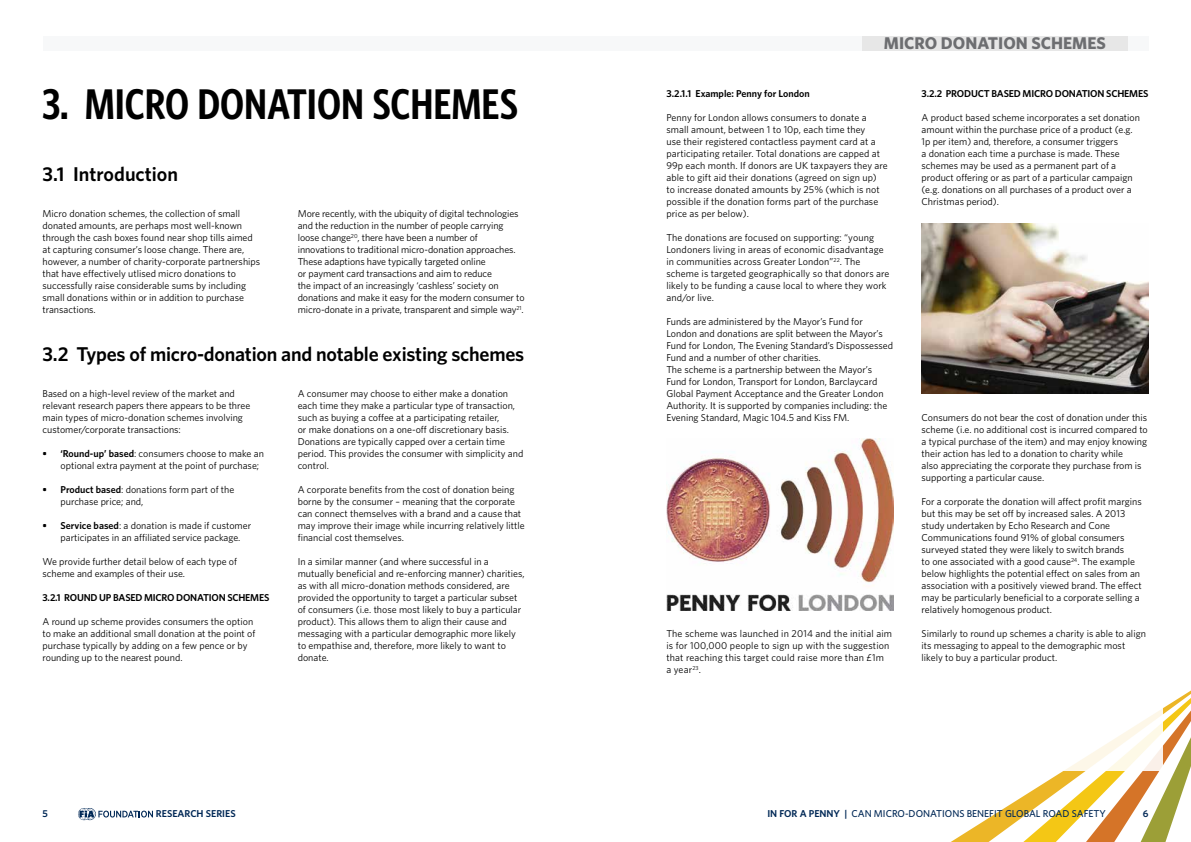
<style>
.page{position:relative;width:1191px;height:842px;background:#fff}
.page>*{position:absolute;margin:0;border:0;box-sizing:border-box;transform-origin:0 0}
.t1{font:600 43px "Whitney Condensed";color:#000}
.t2{font:600 20px "Whitney";letter-spacing:-.01em;color:#000}
.t3{font:700 17px "Whitney";color:#6d6e71}
.t4{font:10px/12px "Whitney";color:#000}
.t5{font:600 10px "Whitney";letter-spacing:-.02em;color:#000}
.t6{font:500 10px "Whitney";color:#002856}
.t7{font:600 10px "Whitney";color:#000}
.t8{font:600 10px "Whitney";color:#002856}
.s1{font-weight:600}
</style>
<div class="page">
<svg style="left:951px;top:690px;width:240px;height:152px"></svg>
<svg style="left:78px;top:808px;width:75px;height:12px"></svg>
<div style="left:43px;top:36px;width:1105px;height:14px;background:#f7f8f9"></div>
<div style="left:862px;top:36px;width:265px;height:14px;background:#e7e7e7"></div>
<div style="left:652px;top:670px;width:510px;height:101px;background:#fff"></div>
<img style="left:666px;top:439px;width:227px;height:171px">
<img style="left:921px;top:223px;width:227px;height:171px">
<h1 class="t1" style="left:43px;top:77px;width:477px">3. MICRO DONATION SCHEMES</h1>
<h2 class="t2" style="left:43px;top:161px;width:137px">3.1 Introduction</h2>
<p class="t4" style="left:43px;top:207px;width:219px">Micro donation schemes, the collection of small donated amounts, are perhaps most well-known through the cash boxes found near shop tills aimed at capturing consumer’s loose change. There are, however, a number of charity-corporate partnerships that have effectively utlised micro donations to successfully raise considerable sums by including small donations within or in addition to purchase transactions.</p>
<p class="t4" style="left:298px;top:207px;width:228px">More recently, with the ubiquity of digital technologies and the reduction in the number of people carrying loose change<sup>20</sup>, there have been a number of innovations to traditional micro-donation approaches.<br>These adaptions have typically targeted online<br>or payment card transactions and aim to reduce<br>the impact of an increasingly ‘cashless’ society on donations and make it easy for the modern consumer to micro-donate in a private, transparent and simple way<sup>21</sup>.</p>
<h2 class="t2" style="left:43px;top:341px;width:483px">3.2 Types of micro-donation and notable existing schemes</h2>
<p class="t4" style="left:43px;top:387px;width:209px">Based on a high-level review of the market and relevant research papers there appears to be three main types of micro-donation schemes involving customer/corporate transactions:</p>
<p class="t4" style="left:61px;top:447px;width:205px;text-indent:-18px"><span class="s1">• ‘Round-up’ based</span>: consumers choose to make an optional extra payment at the point of purchase;</p>
<p class="t4" style="left:61px;top:483px;width:175px;text-indent:-18px"><span class="s1">• Product based</span>: donations form part of the purchase price; and,</p>
<p class="t4" style="left:61px;top:519px;width:192px;text-indent:-18px"><span class="s1">• Service based</span>: a donation is made if customer participates in an affiliated service package.</p>
<p class="t4" style="left:43px;top:555px;width:196px">We provide further detail below of each type of scheme and examples of their use.</p>
<p class="t5" style="left:43px;top:591px;width:228px">3.2.1 ROUND UP BASED MICRO DONATION SCHEMES</p>
<p class="t4" style="left:43px;top:615px;width:214px">A round up scheme provides consumers the option to make an additional small donation at the point of purchase typically by adding on a few pence or by rounding up to the nearest pound.</p>
<p class="t4" style="left:298px;top:387px;width:227px">A consumer may choose to either make a donation each time they make a particular type of transaction, such as buying a coffee at a participating retailer,<br>or make donations on a one-off discretionary basis.<br>Donations are typically capped over a certain time period. This provides the consumer with simplicity and control.</p>
<p class="t4" style="left:298px;top:483px;width:228px">A corporate benefits from the cost of donation being borne by the consumer – meaning that the corporate can connect themselves with a brand and a cause that may improve their image while incurring relatively little financial cost themselves.</p>
<p class="t4" style="left:298px;top:555px;width:228px">In a similar manner (and where successful in a mutually beneficial and re-enforcing manner) charities, as with all micro-donation methods considered, are provided the opportunity to target a particular subset of consumers (i.e. those most likely to buy a particular product). This allows them to align their cause and messaging with a particular demographic more likely to empathise and, therefore, more likely to want to donate.</p>
<h3 class="t3" style="left:884px;top:32px;width:223px">MICRO DONATION SCHEMES</h3>
<p class="t7" style="left:666px;top:87px;width:145px">3.2.1.1 Example: Penny for London</p>
<p class="t4" style="left:666px;top:111px;width:223px">Penny for London allows consumers to donate a small amount, between 1 to 10p, each time they<br>use their registered contactless payment card at a participating retailer. Total donations are capped at 99p each month. If donors are UK taxpayers they are able to gift aid their donations (agreed on sign up) to increase donated amounts by 25% (which is not possible if the donation forms part of the purchase price as per below).</p>
<p class="t4" style="left:666px;top:231px;width:225px">The donations are focused on supporting: “young Londoners living in areas of economic disadvantage in communities across Greater London”<sup>22</sup>. The scheme is targeted geographically so that donors are likely to be funding a cause local to where they work and/or live.</p>
<p class="t4" style="left:666px;top:315px;width:228px">Funds are administered by the Mayor’s Fund for London and donations are split between the Mayor’s Fund for London, The Evening Standard’s Dispossessed Fund and a number of other charities.<br>The scheme is a partnership between the Mayor’s Fund for London, Transport for London, Barclaycard Global Payment Acceptance and the Greater London Authority. It is supported by companies including: the Evening Standard, Magic 104.5 and Kiss FM.</p>
<p class="t4" style="left:666px;top:627px;width:227px">The scheme was launched in 2014 and the initial aim is for 100,000 people to sign up with the suggestion that reaching this target could raise more than £1m<br>a year<sup>23</sup>.</p>
<p class="t5" style="left:921px;top:87px;width:228px">3.2.2 PRODUCT BASED MICRO DONATION SCHEMES</p>
<p class="t4" style="left:921px;top:111px;width:220px">A product based scheme incorporates a set donation amount within the purchase price of a product (e.g.<br>1p per item) and, therefore, a consumer triggers<br>a donation each time a purchase is made. These schemes may be used as a permanent part of a product offering or as part of a particular campaign (e.g. donations on all purchases of a product over a Christmas period).</p>
<p class="t4" style="left:921px;top:411px;width:228px">Consumers do not bear the cost of donation under this scheme (i.e. no additional cost is incurred compared to a typical purchase of the item) and may enjoy knowing their action has led to a donation to charity while<br>also appreciating the corporate they purchase from is supporting a particular cause.</p>
<p class="t4" style="left:921px;top:495px;width:222px">For a corporate the donation will affect profit margins but this may be set off by increased sales. A 2013 study undertaken by Echo Research and Cone Communications found 91% of global consumers surveyed stated they were likely to switch brands<br>to one associated with a good cause<sup>24</sup>. The example below highlights the potential effect on sales from an association with a positively viewed brand. The effect may be particularly beneficial to a corporate selling a relatively homogenous product.</p>
<p class="t4" style="left:921px;top:627px;width:226px">Similarly to round up schemes a charity is able to align its messaging to appeal to the demographic most likely to buy a particular product.</p>
<p class="t8" style="left:43px;top:807px;width:7px">5</p>
<p class="t8" style="left:156px;top:807px;width:81px">RESEARCH SERIES</p>
<p class="t6" style="left:767px;top:807px;width:340px"><span class="s1">IN FOR A PENNY |</span> CAN MICRO-DONATIONS BENEFIT GLOBAL ROAD SAFETY</p>
<p class="t8" style="left:1142px;top:807px;width:7px">6</p>
</div>
